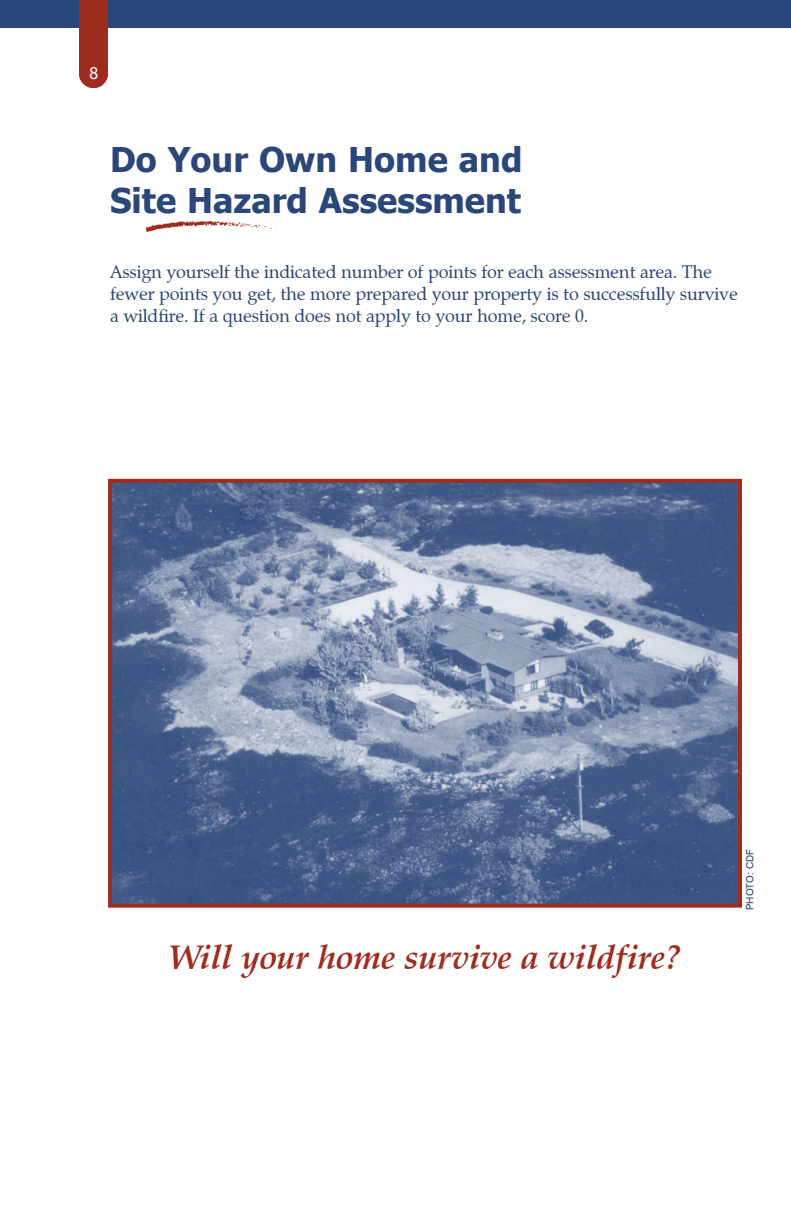
<style>
.page{position:relative;width:791px;height:1225px;background:#fff}
.page>*{position:absolute;margin:0;border:0;box-sizing:border-box;transform-origin:0 0}
.t1{font:700 34px/41px "Tahoma";color:#2b4679}
.t2{font:italic 700 34px "Zapf Calligraphic 801 BT";color:#9f2d1f}
.t3{font:18px/21.6px "Zapf Calligraphic 801 BT";letter-spacing:-.01em;color:#2b4679}
.t4{font:16px "Tahoma";color:#fff}
.t5{font:10px "Swiss 721 BT";color:#2b4679}
</style>
<div class="page">
<div style="left:0;top:0;width:791px;height:28px;background:#2b4679"></div>
<div style="left:79px;top:0;width:29px;height:88px;background:#9f2d1f"></div>
<img style="left:146px;top:221px;width:126px;height:11px">
<img style="left:113px;top:483px;width:624px;height:419px">
<div style="left:108px;top:478px;width:634px;height:429px;border:4px solid #9f2d1f"></div>
<p class="t4" style="left:89px;top:63px;width:10px">8</p>
<h1 class="t1" style="left:110px;top:137px;width:414px">Do Your Own Home and<br>Site Hazard Assessment</h1>
<p class="t3" style="left:110px;top:261px;width:629px">Assign yourself the indicated number of points for each assessment area. The fewer points you get, the more prepared your property is to successfully survive a wildfire. If a question does not apply to your home, score 0.</p>
<h1 class="t2" style="left:169px;top:935px;width:513px">Will your home survive a wildfire?</h1>
<p class="t5" style="left:744px;top:909px;width:62px;rotate:-90deg">PHOTO: CDF</p>
</div>
